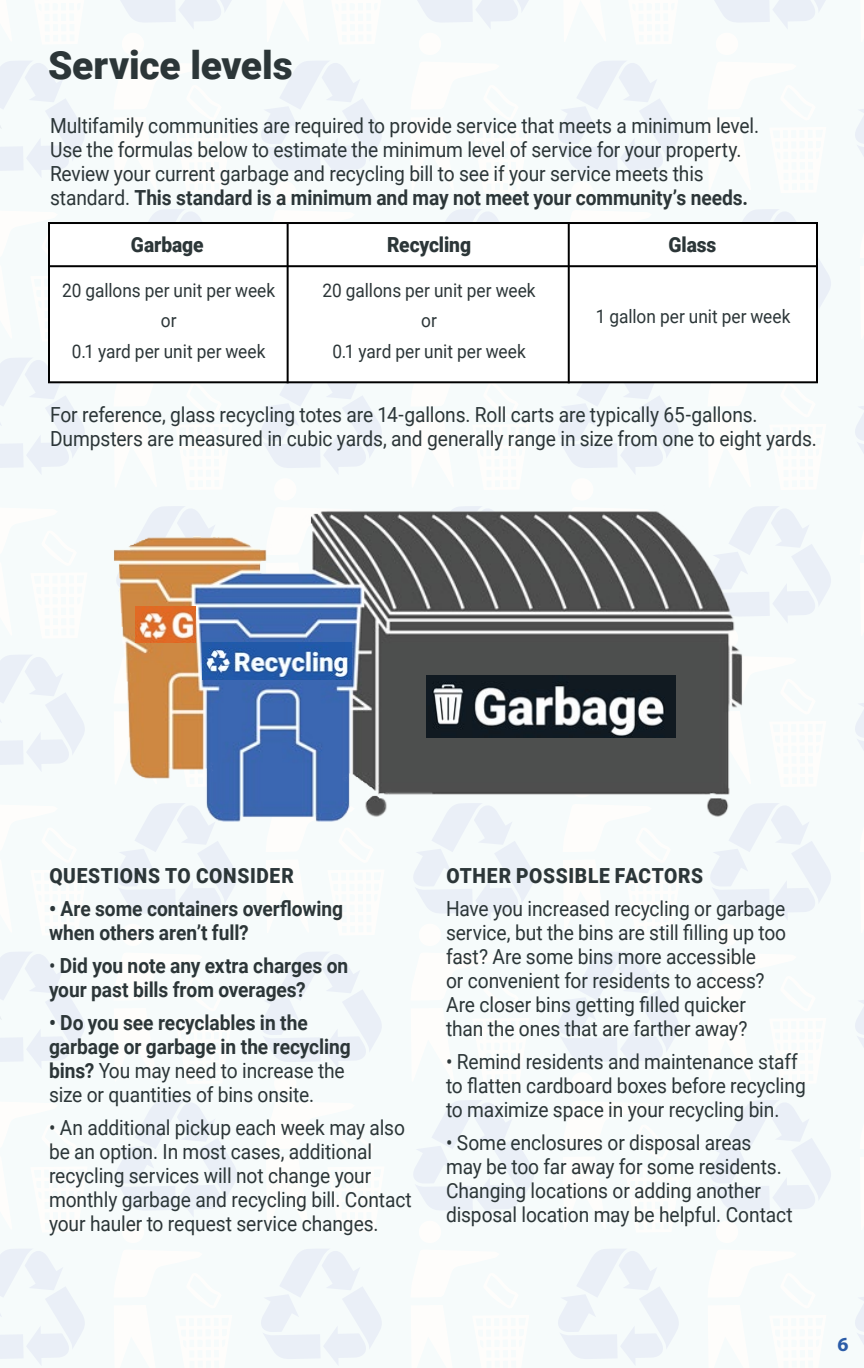
<style>
.page{position:relative;width:864px;height:1368px;background:#fff}
.page>*{position:absolute;margin:0;border:0;box-sizing:border-box;transform-origin:0 0}
.t1{font:900 39px "Roboto";letter-spacing:-.005em;color:#2c3638}
.t2{font:20.8px/24px "Roboto";letter-spacing:-.005em;color:#2c3638;scale:.92 1}
.t3{font:700 20.8px/24px "Roboto";letter-spacing:-.005em;color:#2c3638;scale:.92 1}
.t4{font:900 20.8px "Roboto";letter-spacing:.03em;color:#2c3638;scale:.92 1}
.t5{font:900 20.8px "Roboto";letter-spacing:-.005em;color:#2c3638;scale:.92 1}
.t6{font:700 20px "Myriad Pro";color:#2b5ca8}
.t7{font:18.8px/30.6px "Roboto";color:#2c3638;text-align:center;scale:.92 1}
.s1{font-weight:700}
.s2{font-weight:900}
.s3{font-weight:400}
</style>
<div class="page">
<div style="left:0;top:0;width:864px;height:864px;background:#f6fbfb"></div>
<svg style="left:121px;top:0;width:110px;height:27px"></svg>
<svg style="left:418px;top:0;width:110px;height:27px"></svg>
<svg style="left:715px;top:0;width:110px;height:27px"></svg>
<svg style="left:0;top:61px;width:84px;height:115px"></svg>
<svg style="left:855px;top:109px;width:9px;height:47px"></svg>
<svg style="left:261px;top:61px;width:120px;height:115px"></svg>
<div style="left:122px;top:33px;width:22px;height:22px;background:#fefdfb;border-radius:50%"></div>
<svg style="left:558px;top:61px;width:120px;height:115px"></svg>
<div style="left:419px;top:33px;width:22px;height:22px;background:#fefdfb;border-radius:50%"></div>
<div style="left:716px;top:33px;width:22px;height:22px;background:#fefdfb;border-radius:50%"></div>
<svg style="left:149px;top:209px;width:53px;height:13px"></svg>
<svg style="left:446px;top:209px;width:53px;height:13px"></svg>
<div style="left:274px;top:181px;width:22px;height:23px;background:#fefdfb;border-radius:50%"></div>
<svg style="left:743px;top:209px;width:88px;height:99px"></svg>
<div style="left:571px;top:181px;width:22px;height:23px;background:#fefdfb;border-radius:50%"></div>
<svg style="left:0;top:358px;width:85px;height:115px"></svg>
<svg style="left:855px;top:406px;width:9px;height:47px"></svg>
<svg style="left:261px;top:383px;width:121px;height:90px"></svg>
<svg style="left:113px;top:383px;width:119px;height:1px"></svg>
<svg style="left:558px;top:383px;width:121px;height:90px"></svg>
<svg style="left:410px;top:383px;width:119px;height:1px"></svg>
<svg style="left:707px;top:383px;width:111px;height:1px"></svg>
<div style="left:274px;top:478px;width:22px;height:23px;background:#fefdfb;border-radius:50%"></div>
<svg style="left:752px;top:506px;width:79px;height:115px"></svg>
<div style="left:571px;top:478px;width:22px;height:23px;background:#fefdfb;border-radius:50%"></div>
<svg style="left:0;top:655px;width:84px;height:115px"></svg>
<svg style="left:855px;top:703px;width:9px;height:47px"></svg>
<div style="left:0;top:864px;width:864px;height:504px;background:#f6fbfb"></div>
<svg style="left:117px;top:840px;width:120px;height:78px"></svg>
<svg style="left:414px;top:840px;width:120px;height:78px"></svg>
<svg style="left:711px;top:803px;width:120px;height:115px"></svg>
<svg style="left:0;top:952px;width:84px;height:115px"></svg>
<svg style="left:855px;top:1000px;width:9px;height:47px"></svg>
<svg style="left:261px;top:952px;width:120px;height:115px"></svg>
<div style="left:122px;top:924px;width:22px;height:22px;background:#fefdfb;border-radius:50%"></div>
<svg style="left:558px;top:952px;width:120px;height:115px"></svg>
<div style="left:419px;top:924px;width:22px;height:22px;background:#fefdfb;border-radius:50%"></div>
<div style="left:716px;top:924px;width:22px;height:22px;background:#fefdfb;border-radius:50%"></div>
<svg style="left:117px;top:1100px;width:120px;height:115px"></svg>
<svg style="left:414px;top:1100px;width:120px;height:115px"></svg>
<div style="left:274px;top:1072px;width:22px;height:23px;background:#fefdfb;border-radius:50%"></div>
<svg style="left:711px;top:1100px;width:120px;height:115px"></svg>
<div style="left:571px;top:1072px;width:22px;height:23px;background:#fefdfb;border-radius:50%"></div>
<svg style="left:0;top:1249px;width:84px;height:115px"></svg>
<svg style="left:855px;top:1297px;width:9px;height:47px"></svg>
<svg style="left:261px;top:1249px;width:120px;height:115px"></svg>
<div style="left:122px;top:1221px;width:22px;height:22px;background:#fefdfb;border-radius:50%"></div>
<svg style="left:558px;top:1249px;width:120px;height:115px"></svg>
<div style="left:419px;top:1221px;width:22px;height:22px;background:#fefdfb;border-radius:50%"></div>
<div style="left:716px;top:1221px;width:22px;height:22px;background:#fefdfb;border-radius:50%"></div>
<div style="left:49px;top:223px;width:768px;height:159px;background:#fff"></div>
<div style="left:48px;top:222px;width:770px;height:161px;border:2px solid #000"></div>
<hr style="left:49px;top:265px;width:768px;height:2px;background:#000">
<hr style="left:568px;top:223px;width:2px;height:160px;background:#000">
<hr style="left:287px;top:223px;width:2px;height:160px;background:#000">
<img style="left:114px;top:506px;width:638px;height:334px">
<img style="left:426px;top:675px;width:249px;height:63px">
<img style="left:203px;top:642px;width:148px;height:38px">
<img style="left:136px;top:607px;width:59px;height:35px">
<h1 class="t1" style="left:48px;top:38px;width:246px">Service levels</h1>
<p class="t2" style="left:50px;top:113px;width:772px">Multifamily communities are required to provide service that meets a minimum level.<br>Use the formulas below to estimate the minimum level of service for your property.<br>Review your current garbage and recycling bill to see if your service meets this standard. <span class="s1">This standard is a minimum and may not meet your community’s needs.</span></p>
<p class="t5" style="left:131px;top:230px;width:81px">Garbage</p>
<p class="t5" style="left:387px;top:230px;width:93px">Recycling</p>
<p class="t4" style="left:668px;top:230px;width:54px">Glass</p>
<p class="t7" style="left:62px;top:274px;width:233px">20 gallons per unit per week or<br>0.1 yard per unit per week</p>
<p class="t7" style="left:323px;top:274px;width:233px">20 gallons per unit per week or<br>0.1 yard per unit per week</p>
<p class="t7" style="left:596px;top:300px;width:213px">1 gallon per unit per week</p>
<p class="t2" style="left:50px;top:401px;width:835px">For reference, glass recycling totes are 14-gallons. Roll carts are typically 65-gallons.<br>Dumpsters are measured in cubic yards, and generally range in size from one to eight yards.</p>
<p class="t4" style="left:49px;top:861px;width:267px">QUESTIONS TO CONSIDER</p>
<p class="t3" style="left:49px;top:896px;width:321px"><span class="s2">•</span> Are some containers overflowing when others aren’t full?</p>
<p class="t3" style="left:49px;top:953px;width:327px"><span class="s3">•</span> Did you note any extra charges on your past bills from overages?</p>
<p class="t3" style="left:49px;top:1010px;width:330px">• Do you see recyclables in the garbage or garbage in the recycling bins? <span class="s3">You may need to increase the size or quantities of bins onsite.</span></p>
<p class="t2" style="left:49px;top:1115px;width:396px">• An additional pickup each week may also be an option. In most cases, additional recycling services will not change your monthly garbage and recycling bill. Contact your hauler to request service changes.</p>
<p class="t4" style="left:446px;top:861px;width:281px">OTHER POSSIBLE FACTORS</p>
<p class="t2" style="left:446px;top:896px;width:371px">Have you increased recycling or garbage service, but the bins are still filling up too fast? Are some bins more accessible<br>or convenient for residents to access?<br>Are closer bins getting filled quicker than the ones that are farther away?</p>
<p class="t2" style="left:446px;top:1049px;width:393px">• Remind residents and maintenance staff to flatten cardboard boxes before recycling to maximize space in your recycling bin.</p>
<p class="t2" style="left:446px;top:1130px;width:378px">• Some enclosures or disposal areas<br>may be too far away for some residents.<br>Changing locations or adding another disposal location may be helpful. Contact</p>
<p class="t6" style="left:838px;top:1331px;width:13px">6</p>
</div>
